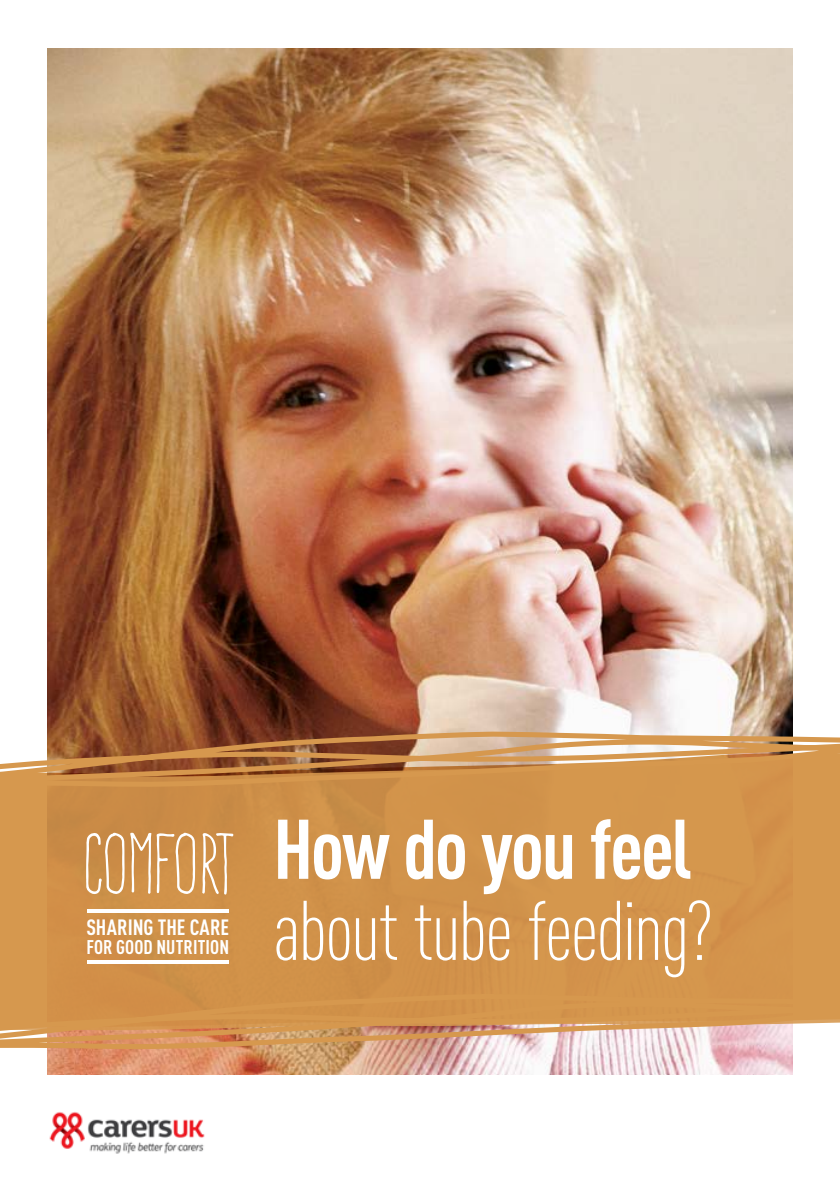
<style>
.page{position:relative;width:840px;height:1191px;background:#fff}
.page>*{position:absolute;margin:0;border:0;box-sizing:border-box;transform-origin:0 0}
.t1{font:300 83px "DIN Cond";letter-spacing:-.025em;color:#fff}
.t2{font:700 83px "DIN Cond";letter-spacing:-.025em;color:#fff}
.t3{font:74.4px "Frente H1";letter-spacing:-.015em;color:#fff}
.t4{font:700 21.8px "DIN Cond";color:#fff}
.t5{font:700 19.6px "DIN Cond";letter-spacing:.005em;color:#fff}
</style>
<div class="page">
<img style="left:48px;top:48px;width:743px;height:1027px">
<div style="left:0;top:810px;width:839px;height:154px;background:#d2934a"></div>
<svg style="left:0;top:702px;width:839px;height:108px;background:#c39161"></svg>
<svg style="left:0;top:964px;width:839px;height:109px;background:#d9a370"></svg>
<svg style="left:87px;top:908px;width:141px;height:4px"></svg>
<hr style="left:87px;top:960px;width:141px;height:3px;background:#fff">
<img style="left:49px;top:1112px;width:156px;height:42px">
<p class="t3" style="left:82px;top:822px;width:154px">COMFORT</p>
<p class="t4" style="left:86px;top:913px;width:144px">SHARING THE CARE</p>
<p class="t5" style="left:86px;top:935px;width:144px">FOR GOOD NUTRITION</p>
<p class="t2" style="left:273px;top:798px;width:420px">How do you feel</p>
<p class="t1" style="left:273px;top:883px;width:442px">about tube feeding?</p>
</div>
